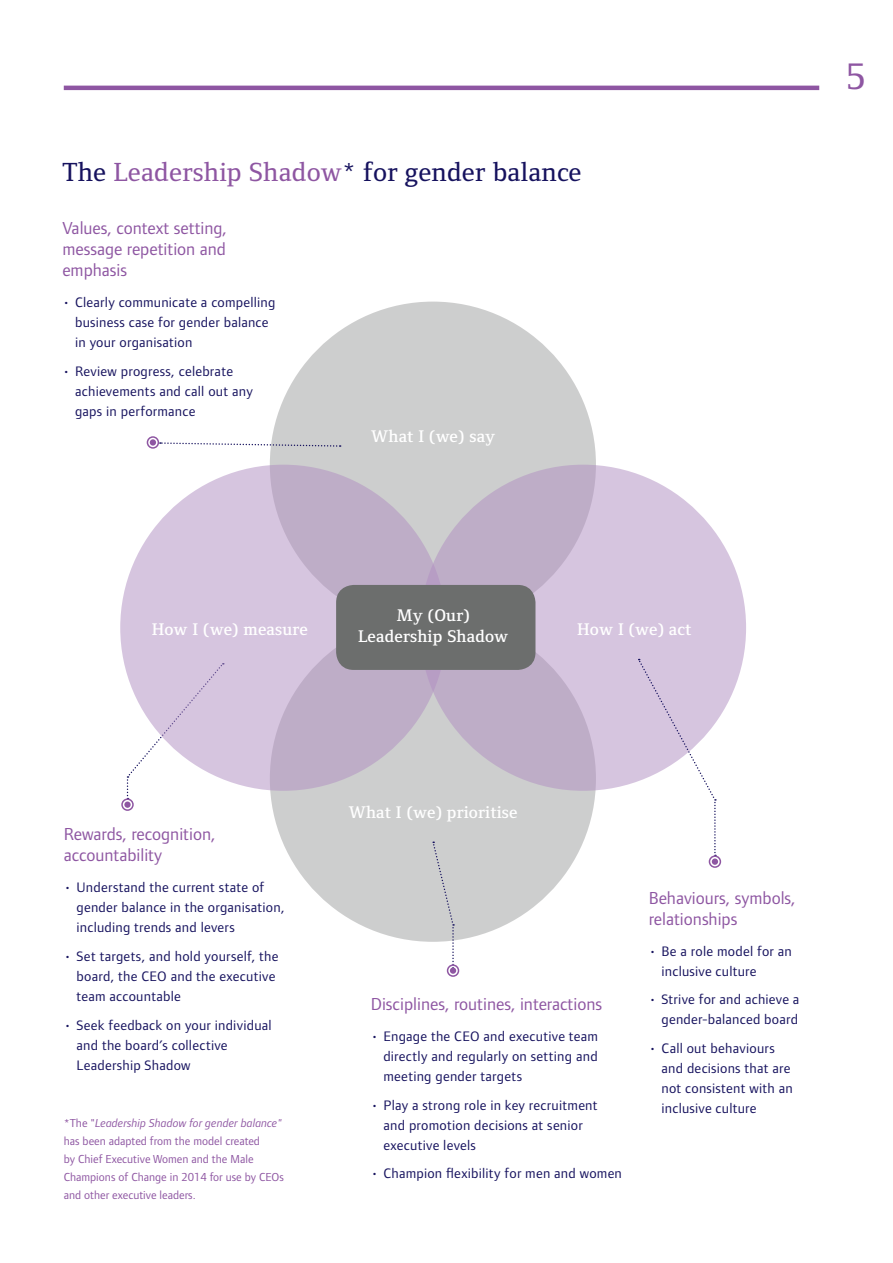
<style>
.page{position:relative;width:893px;height:1263px;background:#fff}
.page>*{position:absolute;margin:0;border:0;box-sizing:border-box;transform-origin:0 0}
.t1{font:500 38.25px "Foundry Form Serif";color:#8e56a2}
.t2{font:500 27px "Foundry Form Serif";letter-spacing:.01em;color:#16125e}
.t3{font:18px/21.3px "Foundry Form Sans";color:#8e56a2}
.t4{font:600 17.4px/20.9px "Foundry Form Serif";letter-spacing:.01em;color:#fff;text-align:center}
.t5{font:14.25px/20.1px "Foundry Form Sans";letter-spacing:.015em;color:#16125e}
.t6{font:12px/18px "Foundry Form Sans";color:#8e56a2}
.s1{color:#8e56a2}
.s2{font-style:italic}
</style>
<div class="page">
<hr style="left:64px;top:86px;width:755px;height:4px;background:#8e56a2">
<svg style="left:127px;top:736px;width:83px;height:62px"></svg>
<div style="left:270px;top:616px;width:326px;height:326px;background:#cdcece;border-radius:50%"></div>
<div style="left:270px;top:302px;width:326px;height:326px;background:#cdcece;border-radius:50%"></div>
<svg style="left:120px;top:465px;width:326px;height:326px;background:#cdbcd6"></svg>
<svg style="left:420px;top:465px;width:326px;height:326px;background:#cbbad4"></svg>
<div style="left:336px;top:585px;width:199px;height:85px;background:#6c6e6d;border-radius:18px"></div>
<svg style="left:432px;top:841px;width:22px;height:130px"></svg>
<svg style="left:637px;top:659px;width:79px;height:196px"></svg>
<svg style="left:160px;top:442px;width:181px;height:5px"></svg>
<div style="left:121px;top:798px;width:13px;height:13px;border:2px solid #8e56a2;border-radius:50%"></div>
<svg style="left:124px;top:801px;width:7px;height:7px"></svg>
<div style="left:447px;top:964px;width:12px;height:13px;border:2px solid #8e56a2;border-radius:50%"></div>
<div style="left:450px;top:967px;width:6px;height:7px;background:#8e56a2;border-radius:50%"></div>
<div style="left:709px;top:855px;width:12px;height:13px;border:2px solid #8e56a2;border-radius:50%"></div>
<div style="left:712px;top:858px;width:6px;height:7px;background:#8e56a2;border-radius:50%"></div>
<div style="left:147px;top:436px;width:12px;height:13px;border:2px solid #8e56a2;border-radius:50%"></div>
<div style="left:150px;top:439px;width:6px;height:7px;background:#8e56a2;border-radius:50%"></div>
<h2 class="t2" style="left:62px;top:161px;width:521px">The <span class="s1">Leadership Shadow</span>* for gender balance</h2>
<p class="t3" style="left:62px;top:219px;width:166px;text-align:justify">Values, context setting, message repetition and emphasis</p>
<p class="t5" style="left:75px;top:293px;width:202px;text-indent:-13px">• Clearly communicate a compelling business case for gender balance in your organisation</p>
<p class="t5" style="left:75px;top:362px;width:179px;text-indent:-13px">• Review progress, celebrate achievements and call out any gaps in performance</p>
<p class="t4" style="left:371px;top:427px;width:125px">What I (we) say</p>
<h1 class="t1" style="left:845px;top:62px;width:22px">5</h1>
<p class="t4" style="left:358px;top:606px;width:151px">My (Our)<br>Leadership Shadow</p>
<p class="t4" style="left:152px;top:620px;width:158px">How I (we) measure</p>
<p class="t4" style="left:577px;top:620px;width:116px">How I (we) act</p>
<p class="t3" style="left:64px;top:824px;width:153px">Rewards, recognition, accountability</p>
<p class="t5" style="left:77px;top:878px;width:210px;text-indent:-13px">• Understand the current state of gender balance in the organisation, including trends and levers</p>
<p class="t5" style="left:77px;top:947px;width:203px;text-indent:-13px">• Set targets, and hold yourself, the board, the CEO and the executive team accountable</p>
<p class="t5" style="left:77px;top:1016px;width:197px;text-indent:-13px">• Seek feedback on your individual and the board’s collective<br>Leadership Shadow</p>
<p class="t6" style="left:64px;top:1115px;width:222px">*The "<span class="s2">Leadership Shadow for gender balance" </span>has been adapted from the model created<br>by Chief Executive Women and the Male Champions of Change in 2014 for use by CEOs and other executive leaders.</p>
<p class="t4" style="left:349px;top:803px;width:170px">What I (we) prioritise</p>
<p class="t3" style="left:371px;top:995px;width:233px">Disciplines, routines, interactions</p>
<p class="t5" style="left:383px;top:1027px;width:216px;text-align:justify;text-indent:-13px">• Engage the CEO and executive team directly and regularly on setting and meeting gender targets</p>
<p class="t5" style="left:383px;top:1096px;width:216px;text-indent:-13px">• Play a strong role in key recruitment and promotion decisions at senior executive levels</p>
<p class="t5" style="left:371px;top:1164px;width:253px">• Champion flexibility for men and women</p>
<p class="t3" style="left:649px;top:888px;width:149px">Behaviours, symbols, relationships</p>
<p class="t5" style="left:661px;top:942px;width:132px;text-indent:-13px">• Be a role model for an inclusive culture</p>
<p class="t5" style="left:649px;top:991px;width:152px;text-align:right">• Strive for and achieve a gender-balanced board</p>
<p class="t5" style="left:661px;top:1039px;width:133px;text-indent:-13px">• Call out behaviours and decisions that are not consistent with an inclusive culture</p>
</div>
